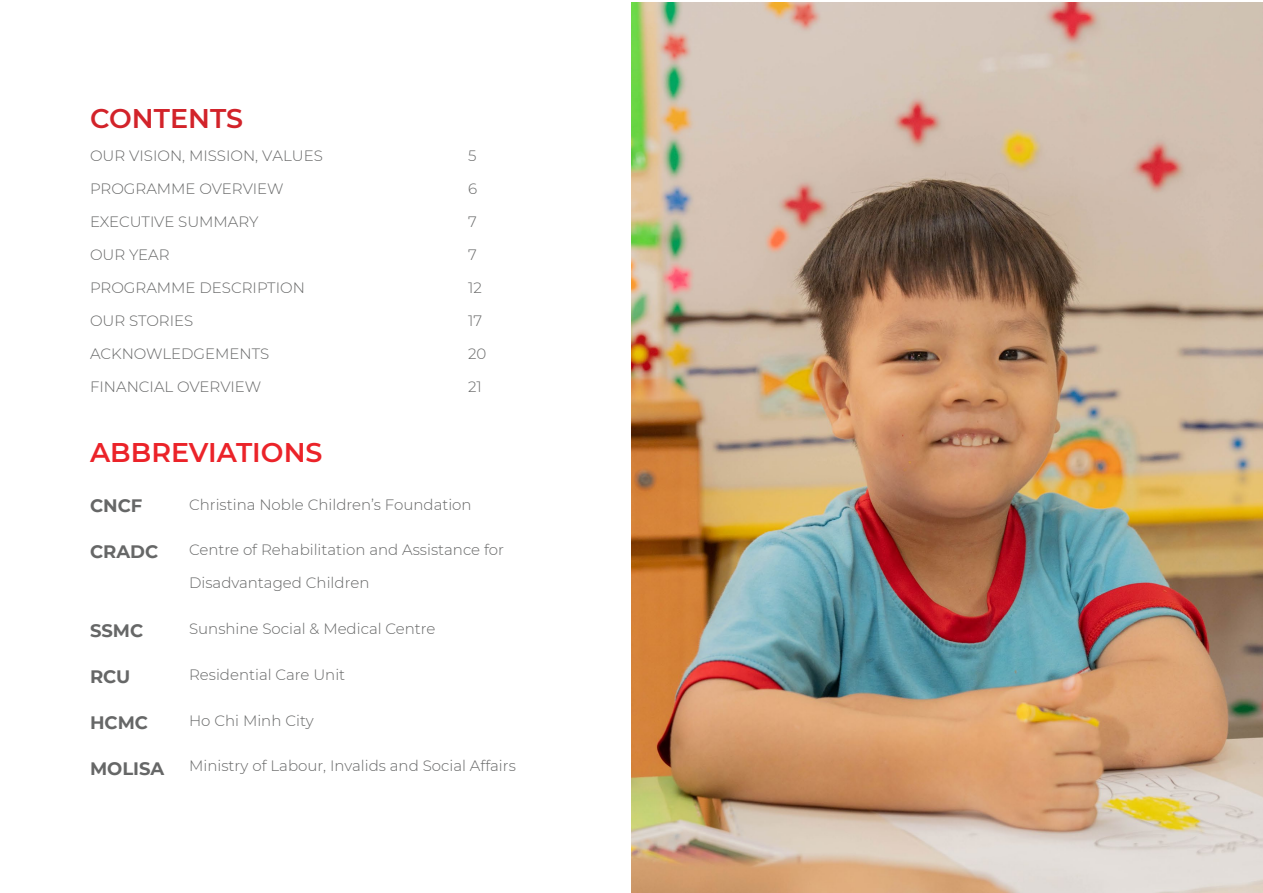
<style>
.page{position:relative;width:1263px;height:893px;background:#fff}
.page>*{position:absolute;margin:0;border:0;box-sizing:border-box;transform-origin:0 0}
.t1{font:600 27px "Montserrat";color:#eb2329}
.t2{font:600 27px "Montserrat";color:#d2232a}
.t3{font:700 18px "Montserrat";color:#666767}
.t4{font:300 15px "Montserrat";color:#666767}
</style>
<div class="page">
<img style="left:632px;top:2px;width:631px;height:891px">
<h1 class="t2" style="left:90px;top:99px;width:155px">CONTENTS</h1>
<p class="t4" style="left:90px;top:146px;width:234px">OUR VISION, MISSION, VALUES</p>
<p class="t4" style="left:468px;top:146px;width:10px">5</p>
<p class="t4" style="left:90px;top:179px;width:195px">PROGRAMME OVERVIEW</p>
<p class="t4" style="left:468px;top:179px;width:11px">6</p>
<p class="t4" style="left:90px;top:212px;width:170px">EXECUTIVE SUMMARY</p>
<p class="t4" style="left:468px;top:212px;width:10px">7</p>
<p class="t4" style="left:90px;top:245px;width:81px">OUR YEAR</p>
<p class="t4" style="left:468px;top:245px;width:10px">7</p>
<p class="t4" style="left:90px;top:278px;width:216px">PROGRAMME DESCRIPTION</p>
<p class="t4" style="left:468px;top:278px;width:15px">12</p>
<p class="t4" style="left:90px;top:311px;width:105px">OUR STORIES</p>
<p class="t4" style="left:468px;top:311px;width:16px">17</p>
<p class="t4" style="left:90px;top:344px;width:181px">ACKNOWLEDGEMENTS</p>
<p class="t4" style="left:468px;top:344px;width:20px">20</p>
<p class="t4" style="left:90px;top:377px;width:173px">FINANCIAL OVERVIEW</p>
<p class="t4" style="left:468px;top:377px;width:15px">21</p>
<h1 class="t1" style="left:90px;top:433px;width:234px">ABBREVIATIONS</h1>
<p class="t3" style="left:90px;top:493px;width:54px">CNCF</p>
<p class="t3" style="left:90px;top:539px;width:70px">CRADC</p>
<p class="t4" style="left:189px;top:494px;width:284px">Christina Noble Children’s Foundation</p>
<p class="t4" style="left:189px;top:540px;width:316px">Centre of Rehabilitation and Assistance for</p>
<p class="t4" style="left:189px;top:573px;width:182px">Disadvantaged Children</p>
<p class="t4" style="left:189px;top:618px;width:248px">Sunshine Social &amp; Medical Centre</p>
<p class="t4" style="left:189px;top:664px;width:158px">Residential Care Unit</p>
<p class="t4" style="left:189px;top:710px;width:126px">Ho Chi Minh City</p>
<p class="t4" style="left:189px;top:756px;width:328px">Ministry of Labour, Invalids and Social Affairs</p>
<p class="t3" style="left:90px;top:618px;width:55px">SSMC</p>
<p class="t3" style="left:90px;top:664px;width:42px">RCU</p>
<p class="t3" style="left:90px;top:710px;width:60px">HCMC</p>
<p class="t3" style="left:90px;top:755px;width:76px">MOLISA</p>
</div>
